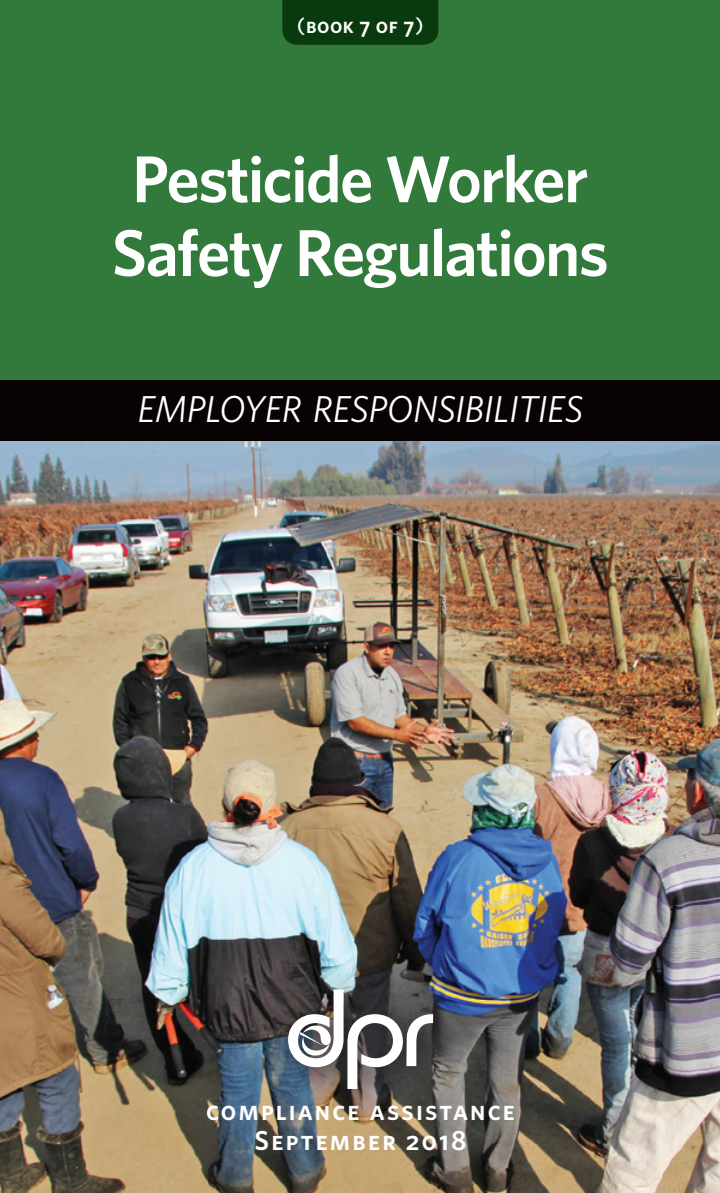
<style>
.page{position:relative;width:720px;height:1193px;background:#fff}
.page>*{position:absolute;margin:0;border:0;box-sizing:border-box;transform-origin:0 0}
.t1{font:600 66.25px/73.8px "Whitney";letter-spacing:-.03em;color:#fff;text-align:center}
.t2{font:italic 37.5px "Whitney";letter-spacing:-.01em;color:#fff}
.t3{font:27.5px/30px "Whitney Semibold SC";letter-spacing:.075em;color:#fff;text-align:center}
.t4{font:22px "Whitney Semibold SC";letter-spacing:.02em;color:#fff}
.s1{font-family:"Whitney";font-weight:500}
</style>
<div class="page">
<img style="left:0;top:440px;width:720px;height:752px">
<img style="left:269px;top:970px;width:193px;height:148px">
<svg style="left:288px;top:989px;width:145px;height:100px"></svg>
<div style="left:0;top:0;width:720px;height:440px;background:#317a3b"></div>
<div style="left:0;top:380px;width:720px;height:60px;background:#080302"></div>
<div style="left:282px;top:0;width:156px;height:45px;background:#093a0d"></div>
<p class="t4" style="left:297px;top:12px;width:128px"><span class="s1">(</span>book 7 of 7<span class="s1">)</span></p>
<h1 class="t1" style="left:112px;top:140px;width:499px">Pesticide Worker<br>Safety Regulations</h1>
<p class="t2" style="left:137px;top:387px;width:447px">EMPLOYER RESPONSIBILITIES</p>
<p class="t3" style="left:206px;top:1095px;width:311px">compliance assistance<br>September 2018</p>
</div>
